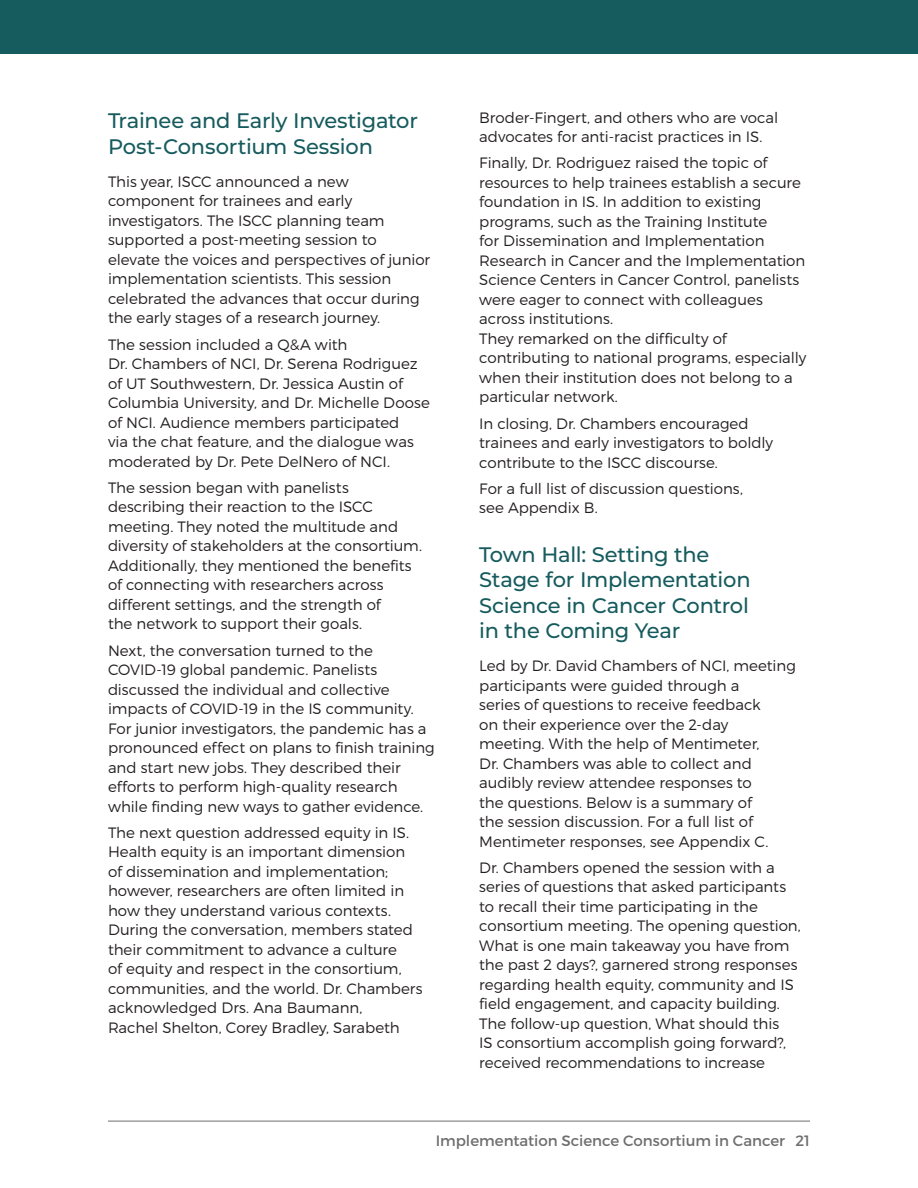
<style>
.page{position:relative;width:918px;height:1188px;background:#fff}
.page>*{position:absolute;margin:0;border:0;box-sizing:border-box;transform-origin:0 0}
.t1{font:500 21px/25.5px "Montserrat";letter-spacing:-.015em;color:#165b5d}
.t2{font:300 15px/19.5px "Montserrat";letter-spacing:-.005em;color:#231f20}
.t3{font:15px "Montserrat";letter-spacing:-.005em;color:#6f6f70}
</style>
<div class="page">
<div style="left:0;top:0;width:918px;height:54px;background:#165b5d"></div>
<hr style="left:108px;top:1121px;width:702px;height:1px;background:#6f6f70">
<h3 class="t1" style="left:108px;top:107px;width:311px">Trainee and Early Investigator<br>Post-Consortium Session</h3>
<p class="t2" style="left:108px;top:171px;width:324px">This year, ISCC announced a new component for trainees and early investigators. The ISCC planning team supported a post-meeting session to elevate the voices and perspectives of junior implementation scientists. This session celebrated the advances that occur during the early stages of a research journey.</p>
<p class="t2" style="left:108px;top:334px;width:323px">The session included a Q&amp;A with<br>Dr. Chambers of NCI, Dr. Serena Rodriguez of UT Southwestern, Dr. Jessica Austin of Columbia University, and Dr. Michelle Doose of NCI. Audience members participated<br>via the chat feature, and the dialogue was moderated by Dr. Pete DelNero of NCI.</p>
<p class="t2" style="left:108px;top:477px;width:316px">The session began with panelists describing their reaction to the ISCC meeting. They noted the multitude and diversity of stakeholders at the consortium.<br>Additionally, they mentioned the benefits of connecting with researchers across different settings, and the strength of<br>the network to support their goals.</p>
<p class="t2" style="left:108px;top:640px;width:328px">Next, the conversation turned to the COVID-19 global pandemic. Panelists discussed the individual and collective impacts of COVID-19 in the IS community.<br>For junior investigators, the pandemic has a pronounced effect on plans to finish training and start new jobs. They described their efforts to perform high-quality research while finding new ways to gather evidence.</p>
<p class="t2" style="left:108px;top:822px;width:316px">The next question addressed equity in IS.<br>Health equity is an important dimension of dissemination and implementation; however, researchers are often limited in how they understand various contexts.<br>During the conversation, members stated their commitment to advance a culture<br>of equity and respect in the consortium, communities, and the world. Dr. Chambers acknowledged Drs. Ana Baumann,<br>Rachel Shelton, Corey Bradley, Sarabeth</p>
<p class="t2" style="left:479px;top:107px;width:301px">Broder-Fingert, and others who are vocal advocates for anti-racist practices in IS.</p>
<p class="t2" style="left:479px;top:153px;width:329px">Finally, Dr. Rodriguez raised the topic of resources to help trainees establish a secure foundation in IS. In addition to existing programs, such as the Training Institute<br>for Dissemination and Implementation Research in Cancer and the Implementation Science Centers in Cancer Control, panelists were eager to connect with colleagues across institutions.<br>They remarked on the difficulty of contributing to national programs, especially when their institution does not belong to a particular network.</p>
<p class="t2" style="left:479px;top:413px;width:295px">In closing, Dr. Chambers encouraged trainees and early investigators to boldly contribute to the ISCC discourse.</p>
<p class="t2" style="left:479px;top:478px;width:265px">For a full list of discussion questions, see Appendix B.</p>
<h3 class="t1" style="left:479px;top:541px;width:273px">Town Hall: Setting the<br>Stage for Implementation<br>Science in Cancer Control in the Coming Year</h3>
<p class="t2" style="left:479px;top:656px;width:318px">Led by Dr. David Chambers of NCI, meeting participants were guided through a<br>series of questions to receive feedback<br>on their experience over the 2-day meeting. With the help of Mentimeter,<br>Dr. Chambers was able to collect and audibly review attendee responses to<br>the questions. Below is a summary of<br>the session discussion. For a full list of Mentimeter responses, see Appendix C.</p>
<p class="t2" style="left:479px;top:858px;width:323px">Dr. Chambers opened the session with a series of questions that asked participants to recall their time participating in the consortium meeting. The opening question, What is one main takeaway you have from the past 2 days?, garnered strong responses regarding health equity, community and IS field engagement, and capacity building.<br>The follow-up question, What should this<br>IS consortium accomplish going forward?, received recommendations to increase</p>
<p class="t3" style="left:436px;top:1132px;width:376px">Implementation Science Consortium in Cancer 21</p>
</div>
